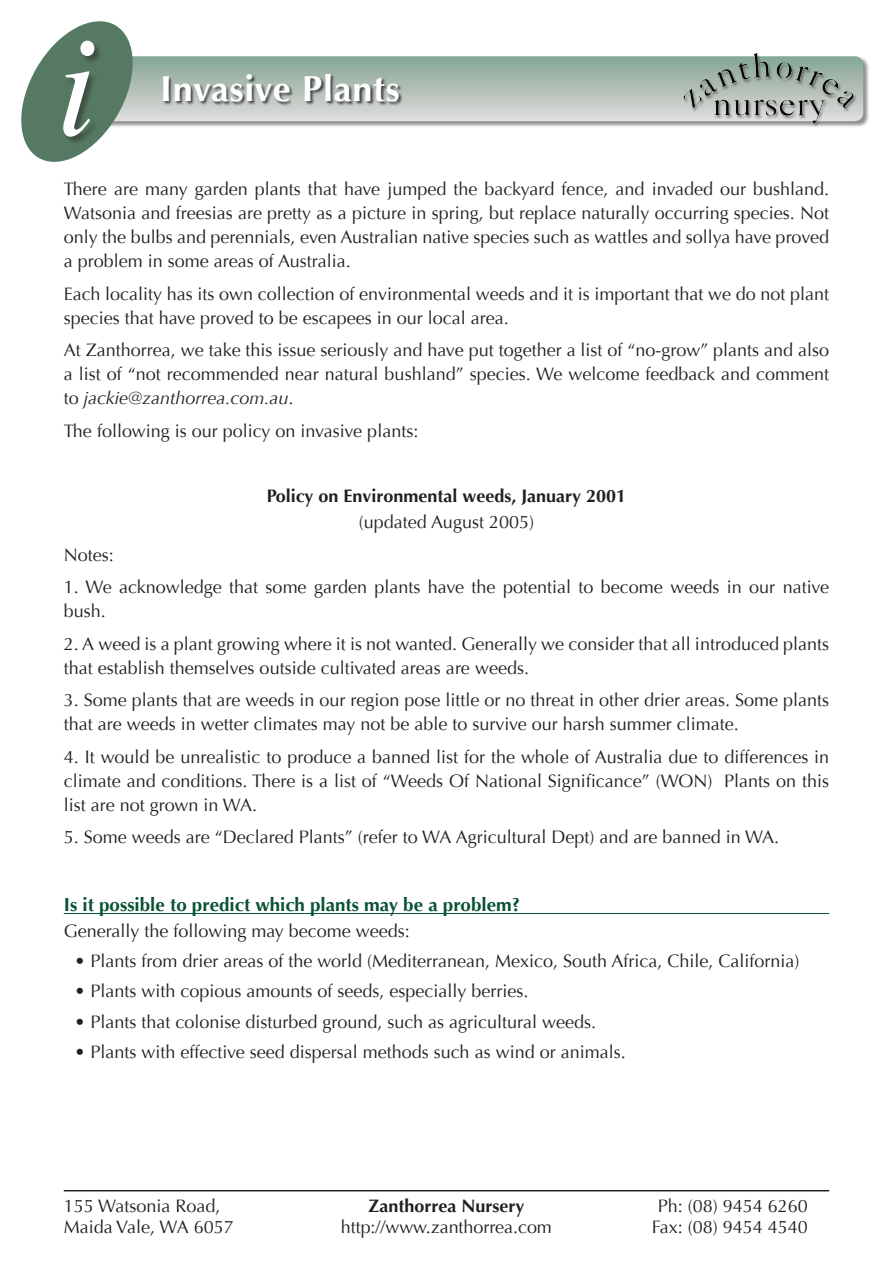
<style>
.page{position:relative;width:893px;height:1263px;background:#fff}
.page>*{position:absolute;margin:0;border:0;box-sizing:border-box;transform-origin:0 0}
.t1{font:italic 144px "Times";color:#fff}
.t2{font:700 36px "Optima";letter-spacing:.02em;color:#fff}
.Heading{font:700 18.75px "Optima";color:#095233}
.Copy{font:18px/24px "Optima";color:#231f20}
.List{font:18px "Optima";color:#231f20}
.Copy-2{font:700 18px "Optima";color:#231f20}
.s1{font-style:italic}
</style>
<div class="page">
<svg style="left:156px;top:58px;width:713px;height:69px;background:#bab9b9"></svg>
<svg style="left:156px;top:56px;width:707px;height:65px;background:#b1c1b8"></svg>
<svg style="left:21px;top:21px;width:135px;height:141px"></svg>
<div style="left:62px;top:41px;width:41px;height:105px;background:#231f20;opacity:.5"></div>
<div style="left:682px;top:53px;width:175px;height:74px;background:#231f20;opacity:.5"></div>
<img style="left:682px;top:53px;width:173px;height:70px">
<div style="left:163px;top:73px;width:241px;height:34px;background:#231f20;opacity:.75"></div>
<hr style="left:64px;top:1190px;width:765px;height:1px;background:#231f20">
<hr style="left:64px;top:913px;width:765px;height:1px;background:#095233">
<p class="t1" style="left:56px;top:-43px;width:42px">i</p>
<p class="t2" style="left:160px;top:68px;width:241px">Invasive Plants</p>
<p class="Copy" style="left:64px;top:177px;width:767px;text-align:justify">There are many garden plants that have jumped the backyard fence, and invaded our bushland.<br>Watsonia and freesias are pretty as a picture in spring, but replace naturally occurring species. Not only the bulbs and perennials, even Australian native species such as wattles and sollya have proved a problem in some areas of Australia.</p>
<p class="Copy" style="left:64px;top:282px;width:767px">Each locality has its own collection of environmental weeds and it is important that we do not plant species that have proved to be escapees in our local area.</p>
<p class="Copy" style="left:64px;top:338px;width:767px;text-align:justify">At Zanthorrea, we take this issue seriously and have put together a list of “no-grow” plants and also a list of “not recommended near natural bushland” species. We welcome feedback and comment to <span class="s1">jackie@zanthorrea.com.au</span>.</p>
<p class="Copy" style="left:64px;top:419px;width:356px">The following is our policy on invasive plants:</p>
<p class="Copy-2" style="left:267px;top:485px;width:361px">Policy on Environmental weeds, January 2001</p>
<p class="Copy" style="left:359px;top:510px;width:177px">(updated August 2005)</p>
<p class="Copy" style="left:64px;top:543px;width:52px">Notes:</p>
<p class="Copy" style="left:64px;top:575px;width:767px">1. We acknowledge that some garden plants have the potential to become weeds in our native bush.</p>
<p class="Copy" style="left:64px;top:632px;width:767px">2. A weed is a plant growing where it is not wanted. Generally we consider that all introduced plants that establish themselves outside cultivated areas are weeds.</p>
<p class="Copy" style="left:64px;top:688px;width:767px">3. Some plants that are weeds in our region pose little or no threat in other drier areas. Some plants that are weeds in wetter climates may not be able to survive our harsh summer climate.</p>
<p class="Copy" style="left:64px;top:745px;width:767px;text-align:justify">4. It would be unrealistic to produce a banned list for the whole of Australia due to differences in climate and conditions. There is a list of “Weeds Of National Significance” (WON) Plants on this list are not grown in WA.</p>
<p class="Copy" style="left:64px;top:825px;width:717px">5. Some weeds are “Declared Plants” (refer to WA Agricultural Dept) and are banned in WA.</p>
<p class="Heading" style="left:64px;top:894px;width:458px">Is it possible to predict which plants may be a problem?</p>
<p class="Copy" style="left:64px;top:919px;width:348px">Generally the following may become weeds:</p>
<p class="List" style="left:74px;top:951px;width:727px">• Plants from drier areas of the world (Mediterranean, Mexico, South Africa, Chile, California)</p>
<p class="List" style="left:74px;top:981px;width:456px">• Plants with copious amounts of seeds, especially berries.</p>
<p class="List" style="left:74px;top:1011px;width:523px">• Plants that colonise disturbed ground, such as agricultural weeds.</p>
<p class="List" style="left:74px;top:1041px;width:553px">• Plants with effective seed dispersal methods such as wind or animals.</p>
<p class="Copy" style="left:64px;top:1193px;width:158px">155 Watsonia Road,</p>
<p class="Copy" style="left:64px;top:1215px;width:171px">Maida Vale, WA 6057</p>
<p class="Copy-2" style="left:368px;top:1195px;width:158px">Zanthorrea Nursery</p>
<p class="Copy" style="left:341px;top:1215px;width:213px">http://www.zanthorrea.com</p>
<p class="Copy" style="left:658px;top:1193px;width:152px">Ph: (08) 9454 6260</p>
<p class="Copy" style="left:652px;top:1215px;width:158px">Fax: (08) 9454 4540</p>
</div>
